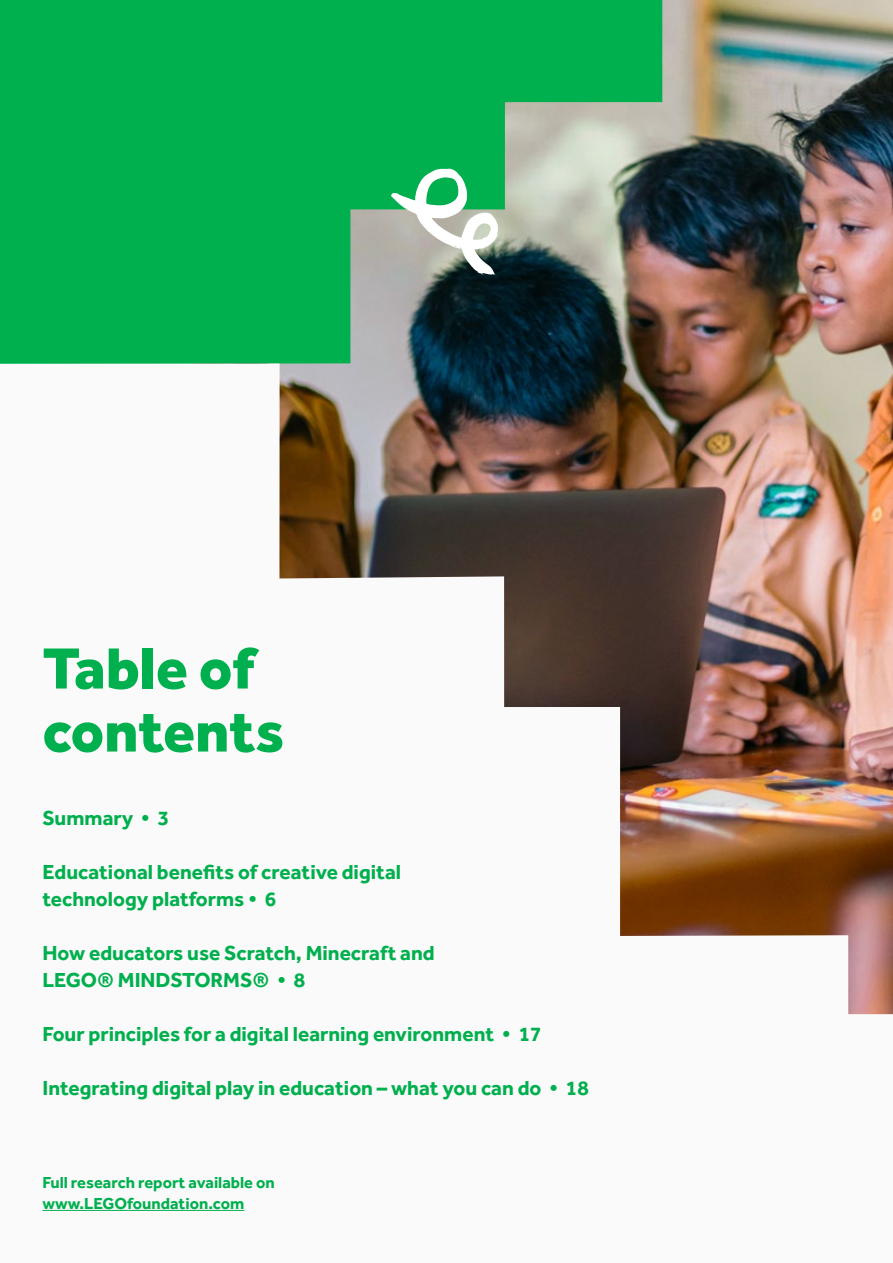
<style>
.page{position:relative;width:893px;height:1263px;background:#fff}
.page>*{position:absolute;margin:0;border:0;box-sizing:border-box;transform-origin:0 0}
.t1{font:800 60px/63px "Effra";color:#00af4d}
.t2{font:700 21px/27px "Effra";color:#00af4d}
.t3{font:700 16.5px/21px "Effra";color:#00af4d}
</style>
<div class="page">
<img style="left:662px;top:0;width:231px;height:364px">
<svg style="left:0;top:0;width:662px;height:364px;background:#1da157"></svg>
<img style="left:42px;top:364px;width:851px;height:847px">
<hr style="left:43px;top:1210px;width:201px;height:1px;background:#00af4d">
<svg style="left:391px;top:169px;width:107px;height:106px"></svg>
<h1 class="t1" style="left:43px;top:636px;width:244px">Table of contents</h1>
<p class="t2" style="left:43px;top:804px;width:128px">Summary • 3</p>
<p class="t2" style="left:43px;top:858px;width:360px">Educational benefits of creative digital technology platforms • 6</p>
<p class="t2" style="left:43px;top:939px;width:394px">How educators use Scratch, Minecraft and<br>LEGO® MINDSTORMS® • 8</p>
<p class="t2" style="left:43px;top:1020px;width:501px">Four principles for a digital learning environment • 17</p>
<p class="t2" style="left:43px;top:1074px;width:548px">Integrating digital play in education – what you can do • 18</p>
<p class="t3" style="left:43px;top:1172px;width:234px">Full research report available on www.LEGOfoundation.com</p>
</div>
